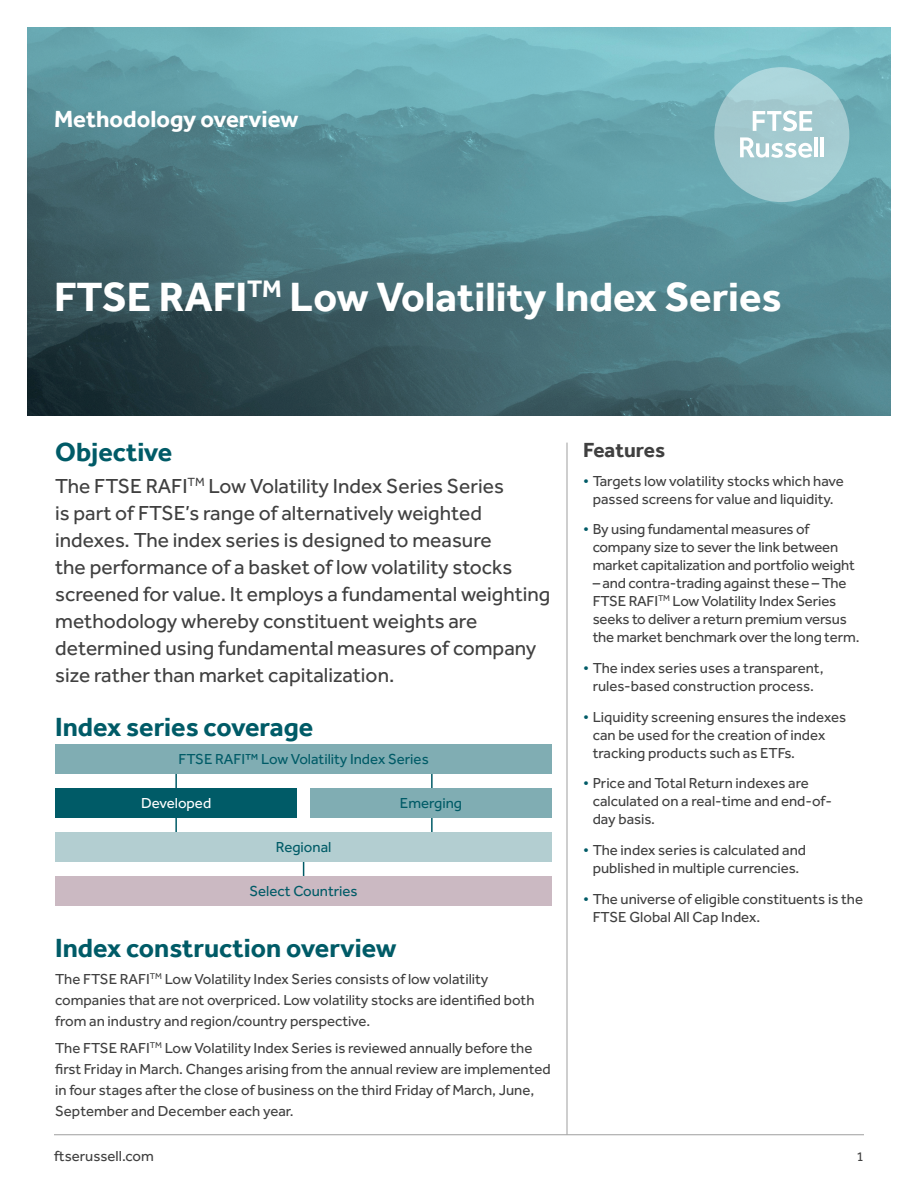
<style>
.page{position:relative;width:918px;height:1188px;background:#fff}
.page>*{position:absolute;margin:0;border:0;box-sizing:border-box;transform-origin:0 0}
.t1{font:700 42px "Effra";color:#fff}
.Heading_1{font:700 27px "Effra";color:#005b67}
.t2{font:700 24px "Effra";color:#fff}
.Intro_paragraph{font:21px/27px "Effra";color:#404040}
.Heading_2{font:700 21px "Effra";color:#404040}
.Body_text{font:15px/18px "Effra";color:#404040}
.t3{font:15px "Effra";color:#005b67}
.t4{font:15px "Effra";color:#fff}
.t5{font:13.5px "Effra";color:#404040}
.s1{color:#005b67}
</style>
<div class="page">
<hr style="left:54px;top:1134px;width:810px;height:1px;background:#9f9f9f">
<img style="left:28px;top:27px;width:862px;height:389px">
<div style="left:714px;top:67px;width:135px;height:135px;background:#a5cdd2;border-radius:50%"></div>
<hr style="left:814px;top:137px;width:4px;height:20px;background:#fff">
<hr style="left:821px;top:137px;width:3px;height:20px;background:#fff">
<svg style="left:740px;top:137px;width:72px;height:21px"></svg>
<svg style="left:753px;top:111px;width:59px;height:20px"></svg>
<hr style="left:303px;top:855px;width:1px;height:31px;background:#005b67">
<hr style="left:175px;top:769px;width:2px;height:76px;background:#005b67">
<hr style="left:431px;top:768px;width:2px;height:76px;background:#005b67">
<div style="left:55px;top:745px;width:497px;height:29px;background:#80adb3"></div>
<div style="left:55px;top:832px;width:497px;height:30px;background:#b3ced1"></div>
<div style="left:55px;top:876px;width:497px;height:30px;background:#cbb9c2"></div>
<div style="left:55px;top:789px;width:242px;height:29px;background:#005b67"></div>
<div style="left:310px;top:789px;width:242px;height:29px;background:#80adb3"></div>
<hr style="left:567px;top:443px;width:1px;height:692px;background:#9f9f9f">
<p class="t2" style="left:54px;top:105px;width:246px">Methodology overview</p>
<p class="t1" style="left:54px;top:271px;width:729px">FTSE RAFI<sup>TM</sup> Low Volatility Index Series</p>
<p class="Heading_1" style="left:55px;top:435px;width:119px">Objective</p>
<p class="Intro_paragraph" style="left:55px;top:472px;width:497px">The FTSE RAFI<sup>TM</sup> Low Volatility Index Series Series<br>is part of FTSE’s range of alternatively weighted indexes. The index series is designed to measure<br>the performance of a basket of low volatility stocks screened for value. It employs a fundamental weighting methodology whereby constituent weights are determined using fundamental measures of company size rather than market capitalization.</p>
<p class="Heading_1" style="left:55px;top:711px;width:260px">Index series coverage</p>
<p class="t3" style="left:178px;top:751px;width:252px">FTSE RAFI™ Low Volatility Index Series</p>
<p class="t4" style="left:141px;top:795px;width:72px">Developed</p>
<p class="t3" style="left:400px;top:795px;width:64px">Emerging</p>
<p class="t3" style="left:276px;top:839px;width:57px">Regional</p>
<p class="t3" style="left:249px;top:882px;width:110px">Select Countries</p>
<p class="Heading_1" style="left:55px;top:932px;width:343px">Index construction overview</p>
<p class="Body_text" style="left:55px;top:968px;width:481px;line-height:21px">The FTSE RAFI<sup>TM</sup> Low Volatility Index Series consists of low volatility companies that are not overpriced. Low volatility stocks are identified both from an industry and region/country perspective.</p>
<p class="Body_text" style="left:55px;top:1038px;width:497px;line-height:21px">The FTSE RAFI<sup>TM</sup> Low Volatility Index Series is reviewed annually before the first Friday in March. Changes arising from the annual review are implemented in four stages after the close of business on the third Friday of March, June, September and December each year.</p>
<p class="Heading_2" style="left:583px;top:437px;width:84px">Features</p>
<p class="Body_text" style="left:583px;top:471px;width:262px;text-align:center"><span class="s1">•</span> Targets low volatility stocks which have passed screens for value and liquidity.</p>
<p class="Body_text" style="left:593px;top:520px;width:264px;text-indent:-9px"><span class="s1">•</span> By using fundamental measures of company size to sever the link between market capitalization and portfolio weight</p>
<p class="Body_text" style="left:593px;top:574px;width:268px">– and contra-trading against these – The FTSE RAFI<sup>TM</sup> Low Volatility Index Series seeks to deliver a return premium versus the market benchmark over the long term.</p>
<p class="Body_text" style="left:583px;top:659px;width:242px;text-align:center"><span class="s1">•</span> The index series uses a transparent, rules-based construction process.</p>
<p class="Body_text" style="left:593px;top:708px;width:255px;text-indent:-9px"><span class="s1">•</span> Liquidity screening ensures the indexes can be used for the creation of index tracking products such as ETFs.</p>
<p class="Body_text" style="left:593px;top:774px;width:241px;text-indent:-9px"><span class="s1">•</span> Price and Total Return indexes are calculated on a real-time and end-of&shy;day basis.</p>
<p class="Body_text" style="left:583px;top:841px;width:224px;text-align:center"><span class="s1">•</span> The index series is calculated and published in multiple currencies.</p>
<p class="Body_text" style="left:593px;top:890px;width:272px;text-indent:-9px"><span class="s1">•</span> The universe of eligible constituents is the<br>FTSE Global All Cap Index.</p>
<p class="Body_text" style="left:54px;top:1147px;width:101px">ftserussell.com</p>
<p class="t5" style="left:857px;top:1149px;width:9px">1</p>
</div>
